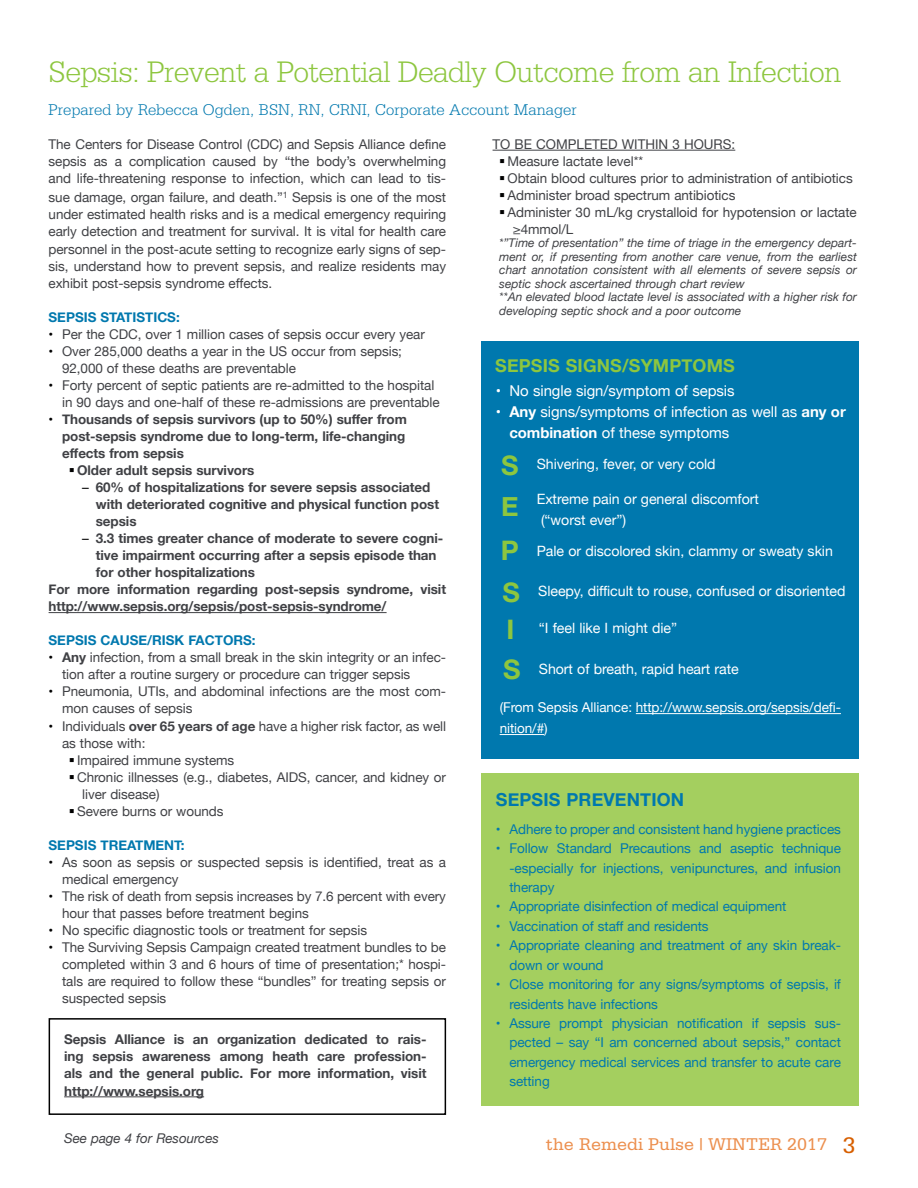
<style>
.page{position:relative;width:918px;height:1188px;background:#fff}
.page>*{position:absolute;margin:0;border:0;box-sizing:border-box;transform-origin:0 0}
.t1{font:300 31.35px "Serifa Std";letter-spacing:-.02em;color:#8dc63f}
.t2{font:700 26.85px "Helvetica Neue";color:#8dc63f}
.t3{font:18px "Serifa";color:#ec8f4e}
.t4{font:700 18px "Helvetica Neue";letter-spacing:.01em;color:#8dc63f}
.t5{font:700 18px "Helvetica Neue";letter-spacing:.01em;color:#0078ae}
.t6{font:300 16.5px "Serifa Std";color:#0078ae}
.t7{font:15px/20.9px "Helvetica Neue";letter-spacing:-.005em;color:#fff}
.t8{font:14.25px/21px "Helvetica Neue";letter-spacing:-.005em;color:#fff}
.t9{font:13.5px/17.1px "Helvetica Neue";letter-spacing:-.005em;color:#404145}
.t10{font:700 13.5px/17.1px "Helvetica Neue";letter-spacing:-.005em;color:#404145}
.t11{font:13.5px/19.5px "Helvetica Neue";letter-spacing:-.005em;color:#0078ae;text-align:justify}
.t12{font:13.5px/21px "Helvetica Neue";letter-spacing:-.005em;color:#fff}
.t13{font:700 13.5px "Helvetica Neue";color:#0078ae}
.t14{font:italic 13.5px "Helvetica Neue";letter-spacing:-.005em;color:#404145}
.t15{font:italic 12px/13.5px "Helvetica Neue";color:#404145}
.s1{font-family:"Helvetica";color:#000}
.s2{font-weight:400;color:#000}
.s3{font-family:"Helvetica";font-weight:700;color:#000}
.s4{font-weight:700}
.s5{font-family:"Helvetica"}
.s6{font-family:"Helvetica";font-weight:700}
.s7{font-weight:700;font-size:26.85px;color:#8dc63f}
.s8{font-size:23.85px;color:#d75f00}
</style>
<div class="page">
<div style="left:49px;top:1018px;width:397px;height:97px;border:2px solid #000"></div>
<hr style="left:49px;top:612px;width:338px;height:1px;background:#404145">
<div style="left:481px;top:342px;width:378px;height:417px;background:#0078ae"></div>
<hr style="left:636px;top:713px;width:205px;height:1px;background:#fff">
<hr style="left:500px;top:734px;width:44px;height:1px;background:#fff">
<div style="left:481px;top:773px;width:378px;height:333px;background:#a4cf5f"></div>
<hr style="left:493px;top:150px;width:242px;height:1px;background:#404145">
<hr style="left:64px;top:1097px;width:140px;height:1px;background:#404145">
<h1 class="t1" style="left:49px;top:54px;width:795px">Sepsis: Prevent a Potential Deadly Outcome from an Infection</h1>
<p class="t6" style="left:49px;top:100px;width:530px">Prepared by Rebecca Ogden, BSN, RN, CRNI, Corporate Account Manager</p>
<p class="t9" style="left:49px;top:136px;width:399px;text-align:justify">The Centers for Disease Control (CDC) and Sepsis Alliance define sepsis as a complication caused by “the body’s overwhelming and life-threatening response to infection, which can lead to tis-</p>
<p class="t9" style="left:49px;top:190px;width:399px;text-align:justify">sue damage, organ failure, and death.”<sup>1</sup> Sepsis is one of the most under estimated health risks and is a medical emergency requiring early detection and treatment for survival. It is vital for health care personnel in the post-acute setting to recognize early signs of sep&shy;sis, understand how to prevent sepsis, and realize residents may exhibit post-sepsis syndrome effects.</p>
<p class="t13" style="left:49px;top:306px;width:133px">SEPSIS STATISTICS:</p>
<p class="t9" style="left:49px;top:326px;width:378px"><span class="s1">•</span> Per the CDC, over 1 million cases of sepsis occur every year</p>
<p class="t9" style="left:62px;top:343px;width:341px;text-indent:-14px"><span class="s1">•</span> Over 285,000 deaths a year in the US occur from sepsis;<br>92,000 of these deaths are preventable</p>
<p class="t9" style="left:62px;top:377px;width:379px;text-indent:-14px"><span class="s1">•</span> Forty percent of septic patients are re-admitted to the hospital in 90 days and one-half of these re-admissions are preventable</p>
<p class="t10" style="left:49px;top:411px;width:360px"><span class="s1">•</span> Thousands of sepsis survivors (up to 50%) suffer from</p>
<p class="t10" style="left:62px;top:428px;width:345px">post-sepsis syndrome due to long-term, life-changing</p>
<p class="t10" style="left:62px;top:445px;width:123px">effects from sepsis</p>
<p class="t10" style="left:77px;top:462px;width:179px">Older adult sepsis survivors</p>
<p class="t10" style="left:96px;top:479px;width:345px;text-indent:-14px"><span class="s2">–</span> 60% of hospitalizations for severe sepsis associated with deteriorated cognitive and physical function post sepsis</p>
<p class="t10" style="left:82px;top:530px;width:362px"><span class="s2">–</span> 3.3 times greater chance of moderate to severe cogni-</p>
<p class="t10" style="left:96px;top:547px;width:342px">tive impairment occurring after a sepsis episode than</p>
<p class="t10" style="left:96px;top:564px;width:161px">for other hospitalizations</p>
<p class="t10" style="left:49px;top:581px;width:399px">For more information regarding post-sepsis syndrome, visit</p>
<p class="t10" style="left:49px;top:598px;width:340px">http://www.sepsis.org/sepsis/post-sepsis-syndrome/</p>
<p class="t13" style="left:49px;top:630px;width:209px">SEPSIS CAUSE/RISK FACTORS:</p>
<p class="t9" style="left:62px;top:650px;width:386px;text-indent:-14px"><span class="s3">•</span> <span class="s4">Any</span> infection, from a small break in the skin integrity or an infec&shy;tion after a routine surgery or procedure can trigger sepsis</p>
<p class="t9" style="left:62px;top:684px;width:386px;text-indent:-14px"><span class="s1">•</span> Pneumonia, UTIs, and abdominal infections are the most com&shy;mon causes of sepsis</p>
<p class="t9" style="left:49px;top:718px;width:399px"><span class="s1">•</span> Individuals <span class="s4">over 65 years of age</span> have a higher risk factor, as well</p>
<p class="t9" style="left:62px;top:735px;width:85px">as those with:</p>
<p class="t9" style="left:77px;top:752px;width:159px">Impaired immune systems</p>
<p class="t9" style="left:77px;top:769px;width:371px">Chronic illnesses (e.g., diabetes, AIDS, cancer, and kidney or</p>
<p class="t9" style="left:82px;top:786px;width:79px">liver disease)</p>
<p class="t9" style="left:77px;top:803px;width:148px">Severe burns or wounds</p>
<p class="t13" style="left:49px;top:834px;width:138px">SEPSIS TREATMENT:</p>
<p class="t9" style="left:62px;top:854px;width:386px;text-indent:-14px"><span class="s1">•</span> As soon as sepsis or suspected sepsis is identified, treat as a medical emergency</p>
<p class="t9" style="left:62px;top:888px;width:385px;text-indent:-14px"><span class="s1">•</span> The risk of death from sepsis increases by 7.6 percent with every hour that passes before treatment begins</p>
<p class="t9" style="left:49px;top:922px;width:320px"><span class="s1">•</span> No specific diagnostic tools or treatment for sepsis</p>
<p class="t9" style="left:62px;top:940px;width:386px;text-align:justify;text-indent:-14px"><span class="s1">•</span> The Surviving Sepsis Campaign created treatment bundles to be completed within 3 and 6 hours of time of presentation;* hospi&shy;tals are required to follow these “bundles” for treating sepsis or suspected sepsis</p>
<p class="t9" style="left:493px;top:136px;width:244px">TO BE COMPLETED WITHIN 3 HOURS:</p>
<p class="t9" style="left:508px;top:153px;width:137px">Measure lactate level**</p>
<p class="t9" style="left:508px;top:170px;width:347px">Obtain blood cultures prior to administration of antibiotics</p>
<p class="t9" style="left:508px;top:187px;width:229px">Administer broad spectrum antibiotics</p>
<p class="t9" style="left:508px;top:204px;width:351px">Administer 30 mL/kg crystalloid for hypotension or lactate</p>
<p class="t9" style="left:513px;top:221px;width:62px">≥4mmol/L</p>
<p class="t15" style="left:499px;top:237px;width:359px">*”Time of presentation” the time of triage in the emergency depart&shy;ment or, if presenting from another care venue, from the earliest chart annotation consistent with all elements of severe sepsis or septic shock ascertained through chart review<br>**An elevated blood lactate level is associated with a higher risk for developing septic shock and a poor outcome</p>
<h3 class="t4" style="left:495px;top:351px;width:241px">SEPSIS SIGNS/SYMPTOMS</h3>
<p class="t7" style="left:496px;top:381px;width:240px"><span class="s5">•</span> No single sign/symptom of sepsis</p>
<p class="t7" style="left:509px;top:402px;width:338px;text-indent:-13px"><span class="s6">•</span> <span class="s4">Any</span> signs/symptoms of infection as well as <span class="s4">any or combination</span> of these symptoms</p>
<p class="t8" style="left:501px;top:454px;width:216px"><span class="s7">S</span> Shivering, fever, or very cold</p>
<h2 class="t2" style="left:501px;top:486px;width:19px">E</h2>
<p class="t8" style="left:537px;top:489px;width:224px">Extreme pain or general discomfort (“worst ever”)</p>
<p class="t8" style="left:501px;top:541px;width:334px"><span class="s7">P</span> Pale or discolored skin, clammy or sweaty skin</p>
<p class="t8" style="left:503px;top:581px;width:344px"><span class="s7">S</span> Sleepy, difficult to rouse, confused or disoriented</p>
<p class="t8" style="left:506px;top:618px;width:172px"><span class="s7">I</span> “I feel like I might die”</p>
<p class="t8" style="left:503px;top:659px;width:237px"><span class="s7">S</span> Short of breath, rapid heart rate</p>
<p class="t12" style="left:500px;top:698px;width:343px">(From Sepsis Alliance: http://www.sepsis.org/sepsis/defi&shy;nition/#)</p>
<h3 class="t5" style="left:496px;top:786px;width:190px">SEPSIS PREVENTION</h3>
<p class="t11" style="left:496px;top:820px;width:347px"><span class="s5">•</span> Adhere to proper and consistent hand hygiene practices</p>
<p class="t11" style="left:509px;top:839px;width:333px;text-indent:-14px"><span class="s5">•</span> Follow Standard Precautions and aseptic technique -especially for injections, venipunctures, and infusion therapy</p>
<p class="t11" style="left:496px;top:898px;width:292px"><span class="s5">•</span> Appropriate disinfection of medical equipment</p>
<p class="t11" style="left:496px;top:917px;width:214px"><span class="s5">•</span> Vaccination of staff and residents</p>
<p class="t11" style="left:509px;top:936px;width:333px;text-indent:-14px"><span class="s5">•</span> Appropriate cleaning and treatment of any skin break&shy;down or wound</p>
<p class="t11" style="left:509px;top:975px;width:333px;text-indent:-14px"><span class="s5">•</span> Close monitoring for any signs/symptoms of sepsis, if residents have infections</p>
<p class="t11" style="left:509px;top:1014px;width:333px;text-indent:-14px"><span class="s5">•</span> Assure prompt physician notification if sepsis sus&shy;pected – say “I am concerned about sepsis,” contact emergency medical services and transfer to acute care setting</p>
<p class="t10" style="left:64px;top:1031px;width:364px;text-align:justify">Sepsis Alliance is an organization dedicated to rais&shy;ing sepsis awareness among heath care profession&shy;als and the general public. For more information, visit http://www.sepsis.org</p>
<p class="t14" style="left:64px;top:1129px;width:156px">See page 4 for Resources</p>
<h3 class="t3" style="left:546px;top:1134px;width:311px">the Remedi Pulse | WINTER 2017 <span class="s8">3</span></h3>
</div>
